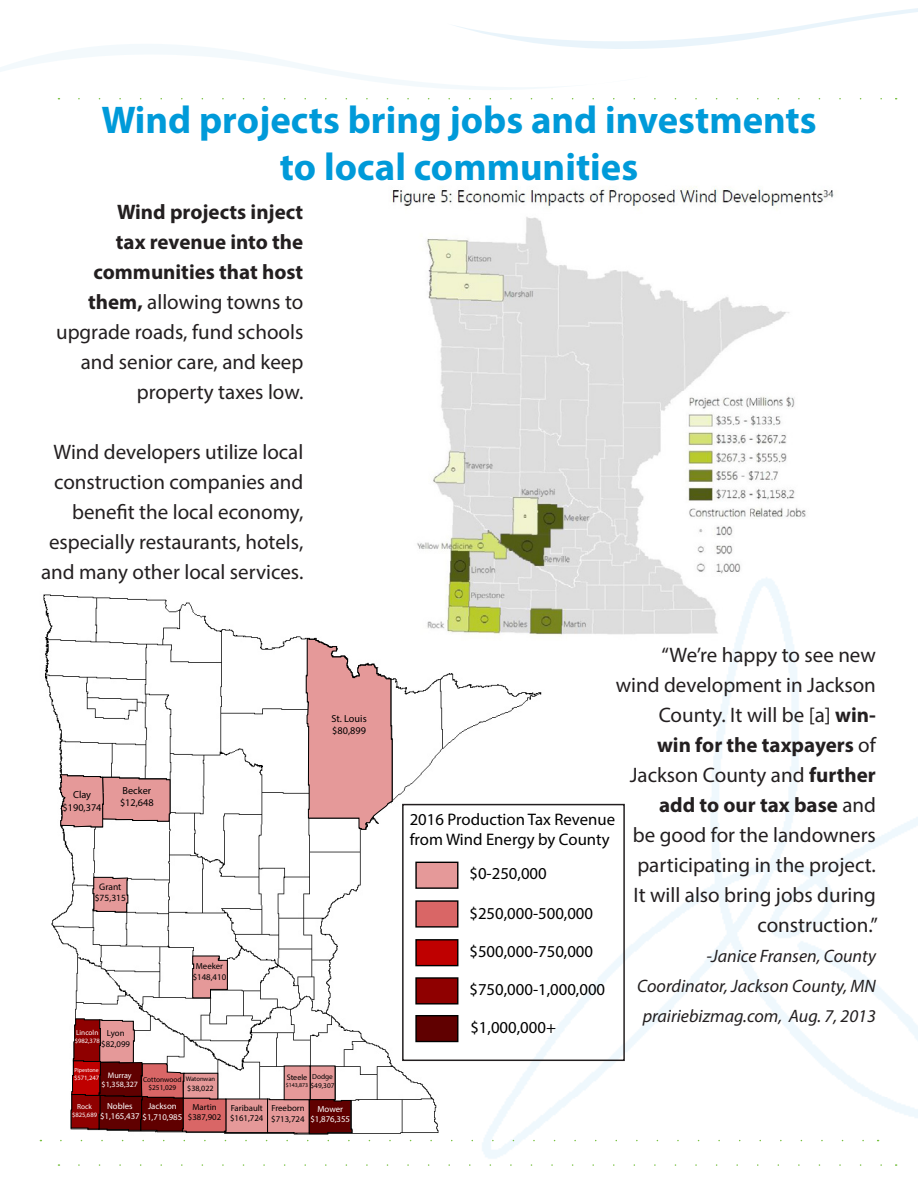
<style>
.page{position:relative;width:918px;height:1188px;background:#fff}
.page>*{position:absolute;margin:0;border:0;box-sizing:border-box;transform-origin:0 0}
.t1{font:700 38.85px "Myriad Pro";color:#009ad9}
.t2{font:21px/30px "Myriad Pro";color:#231f20;text-align:right}
.t3{font:italic 18px/30px "Myriad Pro";color:#231f20;text-align:right}
.t4{font:16.8px/20.1px "Myriad Pro";color:#000}
.t5{font:10.2px/12.3px "Myriad Pro";color:#000}
.t6{font:9.6px/11.4px "Myriad Pro";color:#000;text-align:center}
.t7{font:8.85px/10.5px "Myriad Pro";color:#000;text-align:center}
.t8{font:8.85px/10.5px "Myriad Pro";color:#fff}
.t9{font:8.1px/9.6px "Myriad Pro";color:#fff;text-align:center}
.t10{font:8.1px "Myriad Pro";color:#000}
.t11{font:7.35px/8.9px "Myriad Pro";color:#000;text-align:center}
.t12{font:7.35px "Myriad Pro";color:#fff}
.t13{font:6.6px "Myriad Pro";color:#fff}
.t14{font:6.6px "Myriad Pro";letter-spacing:-.005em;color:#000}
.t15{font:5.85px "Myriad Pro";color:#fff}
.t16{font:5.85px "Myriad Pro";color:#000}
.s1{font-weight:700}
</style>
<div class="page">
<svg style="left:0;top:8px;width:918px;height:82px"></svg>
<img style="left:57px;top:641px;width:861px;height:525px">
<svg style="left:79px;top:1164px;width:806px;height:2px"></svg>
<svg style="left:79px;top:98px;width:803px;height:1px"></svg>
<img style="left:39px;top:594px;width:510px;height:552px">
<svg style="left:59px;top:774px;width:112px;height:54px;background:#d79c9c"></svg>
<svg style="left:92px;top:877px;width:37px;height:36px"></svg>
<svg style="left:192px;top:955px;width:36px;height:44px;background:#cd9494"></svg>
<svg style="left:305px;top:638px;width:88px;height:192px"></svg>
<svg style="left:70px;top:1018px;width:283px;height:116px"></svg>
<svg style="left:61px;top:1140px;width:806px;height:1px"></svg>
<img style="left:389px;top:187px;width:445px;height:454px">
<div style="left:416px;top:862px;width:42px;height:26px;background:#e59999"></div>
<div style="left:415px;top:862px;width:43px;height:27px;border:1px solid #000"></div>
<div style="left:416px;top:901px;width:42px;height:26px;background:#d96666"></div>
<div style="left:415px;top:900px;width:43px;height:28px;border:1px solid #000"></div>
<div style="left:416px;top:940px;width:42px;height:26px;background:#bf0000"></div>
<div style="left:415px;top:939px;width:43px;height:27px;border:1px solid #000"></div>
<div style="left:416px;top:978px;width:42px;height:26px;background:#8f0000"></div>
<div style="left:415px;top:977px;width:43px;height:28px;border:1px solid #000"></div>
<div style="left:416px;top:1016px;width:42px;height:26px;background:#600000"></div>
<div style="left:415px;top:1015px;width:43px;height:27px;border:1px solid #000"></div>
<div style="left:402px;top:804px;width:223px;height:257px;border:2px solid #231f20"></div>
<p class="t1" style="left:101px;top:95px;width:717px">Wind projects bring jobs and investments</p>
<p class="t1" style="left:280px;top:141px;width:360px">to local communities</p>
<p class="t2" style="left:56px;top:196px;width:249px"><span class="s1">Wind projects inject<br>tax revenue into the communities that host them,</span> allowing towns to upgrade roads, fund schools and senior care, and keep property taxes low.</p>
<p class="t2" style="left:41px;top:436px;width:264px">Wind developers utilize local construction companies and benefit the local economy, especially restaurants, hotels, and many other local services.</p>
<p class="t5" style="left:63px;top:788px;width:40px;text-align:center">Clay $190,374</p>
<p class="t5" style="left:120px;top:784px;width:35px">Becker $12,648</p>
<p class="t6" style="left:95px;top:880px;width:33px">Grant $75,315</p>
<p class="t12" style="left:76px;top:1028px;width:24px">Lincoln</p>
<p class="t13" style="left:75px;top:1037px;width:27px">$982,378</p>
<p class="t7" style="left:101px;top:1028px;width:30px">Lyon $82,099</p>
<p class="t7" style="left:193px;top:961px;width:35px">Meeker $148,410</p>
<p class="t5" style="left:332px;top:712px;width:37px">St. Louis $80,899</p>
<p class="t15" style="left:74px;top:1066px;width:26px">Pipestone</p>
<p class="t13" style="left:74px;top:1073px;width:27px">$571,247</p>
<p class="t12" style="left:77px;top:1102px;width:16px">Rock</p>
<p class="t13" style="left:72px;top:1111px;width:27px">$825,689</p>
<p class="t9" style="left:102px;top:1070px;width:38px">Murray $1,358,327</p>
<p class="t8" style="left:107px;top:1101px;width:27px">Nobles</p>
<p class="t11" style="left:143px;top:1075px;width:40px">Cottonwood $251,029</p>
<p class="t11" style="left:311px;top:1072px;width:26px;text-align:left">Dodge $49,307</p>
<p class="t7" style="left:230px;top:1102px;width:35px;text-align:left">Faribault $161,724</p>
<p class="t7" style="left:271px;top:1103px;width:35px;text-align:left">Freeborn $713,724</p>
<p class="t10" style="left:287px;top:1073px;width:22px">Steele</p>
<p class="t16" style="left:286px;top:1082px;width:24px">$143,873</p>
<p class="t14" style="left:186px;top:1075px;width:31px">Watonwan</p>
<p class="t10" style="left:187px;top:1083px;width:28px">$38,022</p>
<p class="t8" style="left:100px;top:1101px;width:84px;text-indent:48px">Jackson $1,165,437 $1,710,985</p>
<p class="t7" style="left:188px;top:1101px;width:35px">Martin $387,902</p>
<p class="t8" style="left:310px;top:1103px;width:41px;text-align:center">Mower $1,876,355</p>
<p class="t2" style="left:616px;top:640px;width:264px">“We’re happy to see new wind development in Jackson<br>County. It will be [a] <span class="s1">win-<br>win for the taxpayers</span> of<br>Jackson County and <span class="s1">further add to our tax base</span> and<br>be good for the landowners participating in the project.<br>It will also bring jobs during construction.”</p>
<p class="t3" style="left:637px;top:941px;width:240px">-Janice Fransen, County<br>Coordinator, Jackson County, MN</p>
<p class="t3" style="left:643px;top:1001px;width:235px">prairiebizmag.com, Aug. 7, 2013</p>
<p class="t4" style="left:410px;top:809px;width:207px">2016 Production Tax Revenue from Wind Energy by County</p>
<p class="t4" style="left:469px;top:863px;width:79px">$0-250,000</p>
<p class="t4" style="left:469px;top:903px;width:125px">$250,000-500,000</p>
<p class="t4" style="left:469px;top:941px;width:125px">$500,000-750,000</p>
<p class="t4" style="left:469px;top:979px;width:137px">$750,000-1,000,000</p>
<p class="t4" style="left:470px;top:1017px;width:87px">$1,000,000+</p>
</div>
